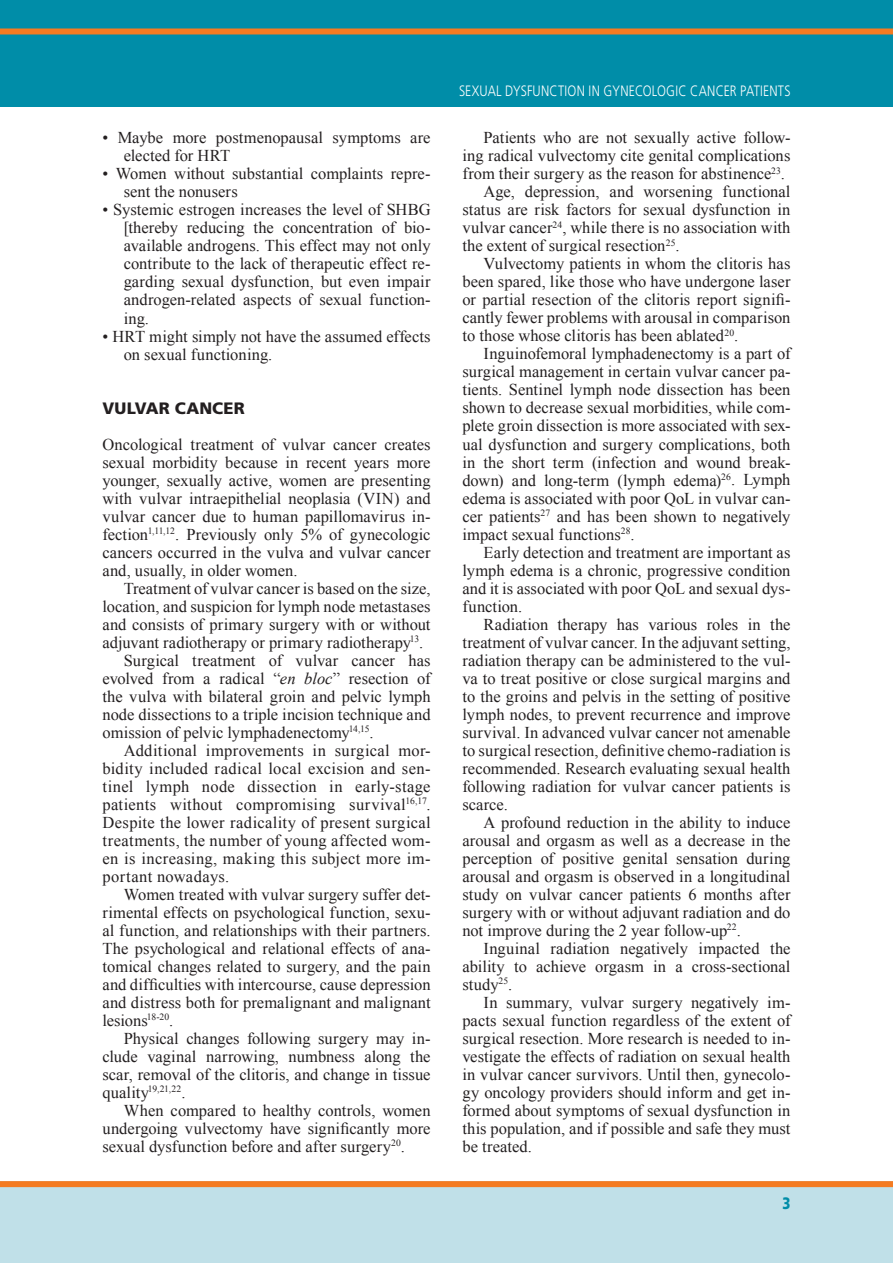
<style>
.page{position:relative;width:893px;height:1263px;background:#fff}
.page>*{position:absolute;margin:0;border:0;box-sizing:border-box;transform-origin:0 0}
.t1{font:16.5px/18px "Times New Roman";color:#231f20}
.t2{font:16.5px "Times New Roman";letter-spacing:.02em;color:#231f20}
.t3{font:16.5px "Times New Roman";letter-spacing:.025em;color:#231f20}
.t4{font:900 16.5px "Frutiger";letter-spacing:.01em;color:#231f20}
.t5{font:900 16.5px "Frutiger";color:#008da8;scale:.8 1}
.t6{font:300 15px "Frutiger";letter-spacing:.02em;color:#fff;scale:.82 1}
.s1{font-style:italic}
</style>
<div class="page">
<div style="left:0;top:0;width:893px;height:106px;background:#008da8"></div>
<div style="left:0;top:1181px;width:893px;height:82px;background:#c0e0e8"></div>
<div style="left:0;top:28px;width:893px;height:6px;background:#f47b21"></div>
<div style="left:0;top:1181px;width:893px;height:6px;background:#f47b21"></div>
<p class="t1" style="left:124px;top:129px;width:308px;text-indent:-21px">• Maybe more postmenopausal symptoms are elected for HRT</p>
<p class="t1" style="left:124px;top:165px;width:308px;text-indent:-21px">• Women without substantial complaints repre&shy;sent the nonusers</p>
<p class="t1" style="left:124px;top:201px;width:308px;text-align:justify;text-indent:-21px">• Systemic estrogen increases the level of SHBG [thereby reducing the concentration of bio&shy;available androgens. This effect may not only contribute to the lack of therapeutic effect re&shy;garding sexual dysfunction, but even impair androgen-related aspects of sexual function&shy;ing.</p>
<p class="t1" style="left:124px;top:327px;width:308px;text-indent:-21px">• HRT might simply not have the assumed effects on sexual functioning.</p>
<p class="t4" style="left:102px;top:398px;width:144px">VULVAR CANCER</p>
<p class="t1" style="left:102px;top:435px;width:330px;text-align:justify">Oncological treatment of vulvar cancer creates sexual morbidity because in recent years more younger, sexually active, women are presenting with vulvar intraepithelial neoplasia (VIN) and vulvar cancer due to human papillomavirus in&shy;fection<sup>1,11,12</sup>. Previously only 5% of gynecologic cancers occurred in the vulva and vulvar cancer and, usually, in older women.</p>
<p class="t1" style="left:124px;top:579px;width:308px">Treatment of vulvar cancer is based on the size,</p>
<p class="t1" style="left:102px;top:597px;width:330px">location, and suspicion for lymph node metastases</p>
<p class="t1" style="left:102px;top:615px;width:330px">and consists of primary surgery with or without</p>
<p class="t1" style="left:102px;top:633px;width:322px">adjuvant radiotherapy or primary radiotherapy<sup>13</sup>.</p>
<p class="t1" style="left:124px;top:651px;width:308px">Surgical treatment of vulvar cancer has</p>
<p class="t1" style="left:102px;top:669px;width:330px">evolved from a radical “<span class="s1">en bloc</span>” resection of</p>
<p class="t1" style="left:102px;top:687px;width:330px">the vulva with bilateral groin and pelvic lymph</p>
<p class="t1" style="left:102px;top:705px;width:330px">node dissections to a triple incision technique and</p>
<p class="t1" style="left:102px;top:723px;width:273px">omission of pelvic lymphadenectomy<sup>14,15</sup>.</p>
<p class="t2" style="left:124px;top:739px;width:308px">Additional improvements in surgical mor-</p>
<p class="t2" style="left:102px;top:757px;width:330px">bidity included radical local excision and sen-</p>
<p class="t2" style="left:102px;top:775px;width:330px">tinel lymph node dissection in early-stage</p>
<p class="t2" style="left:102px;top:793px;width:330px">patients without compromising survival<sup>16,17</sup>.</p>
<p class="t3" style="left:102px;top:811px;width:330px">Despite the lower radicality of present surgical</p>
<p class="t2" style="left:102px;top:829px;width:330px">treatments, the number of young affected wom-</p>
<p class="t3" style="left:102px;top:847px;width:330px">en is increasing, making this subject more im-</p>
<p class="t2" style="left:102px;top:865px;width:128px">portant nowadays.</p>
<p class="t1" style="left:124px;top:885px;width:308px">Women treated with vulvar surgery suffer det-</p>
<p class="t1" style="left:102px;top:903px;width:330px">rimental effects on psychological function, sexu-</p>
<p class="t1" style="left:102px;top:921px;width:330px">al function, and relationships with their partners.</p>
<p class="t1" style="left:102px;top:939px;width:330px">The psychological and relational effects of ana-</p>
<p class="t1" style="left:102px;top:957px;width:330px">tomical changes related to surgery, and the pain</p>
<p class="t1" style="left:102px;top:975px;width:330px">and difficulties with intercourse, cause depression</p>
<p class="t1" style="left:102px;top:993px;width:330px">and distress both for premalignant and malignant</p>
<p class="t1" style="left:102px;top:1011px;width:72px">lesions<sup>18-20</sup>.</p>
<p class="t1" style="left:124px;top:1029px;width:308px">Physical changes following surgery may in-</p>
<p class="t1" style="left:102px;top:1047px;width:330px">clude vaginal narrowing, numbness along the</p>
<p class="t1" style="left:102px;top:1065px;width:330px">scar, removal of the clitoris, and change in tissue</p>
<p class="t1" style="left:102px;top:1083px;width:84px">quality<sup>19,21,22</sup>.</p>
<p class="t1" style="left:124px;top:1101px;width:308px">When compared to healthy controls, women</p>
<p class="t1" style="left:102px;top:1119px;width:330px">undergoing vulvectomy have significantly more</p>
<p class="t1" style="left:102px;top:1137px;width:304px">sexual dysfunction before and after surgery<sup>20</sup>.</p>
<p class="t6" style="left:459px;top:83px;width:406px">SEXUAL DYSFUNCTION IN GYNECOLOGIC CANCER PATIENTS</p>
<p class="t1" style="left:484px;top:129px;width:308px">Patients who are not sexually active follow-</p>
<p class="t1" style="left:462px;top:147px;width:330px">ing radical vulvectomy cite genital complications</p>
<p class="t1" style="left:462px;top:165px;width:324px">from their surgery as the reason for abstinence<sup>23</sup>.</p>
<p class="t1" style="left:484px;top:183px;width:308px">Age, depression, and worsening functional</p>
<p class="t1" style="left:462px;top:201px;width:330px">status are risk factors for sexual dysfunction in</p>
<p class="t1" style="left:462px;top:219px;width:330px">vulvar cancer<sup>24</sup>, while there is no association with</p>
<p class="t1" style="left:462px;top:237px;width:219px">the extent of surgical resection<sup>25</sup>.</p>
<p class="t1" style="left:484px;top:255px;width:308px">Vulvectomy patients in whom the clitoris has</p>
<p class="t1" style="left:462px;top:273px;width:330px">been spared, like those who have undergone laser</p>
<p class="t1" style="left:462px;top:291px;width:330px">or partial resection of the clitoris report signifi-</p>
<p class="t1" style="left:462px;top:309px;width:330px">cantly fewer problems with arousal in comparison</p>
<p class="t1" style="left:462px;top:327px;width:278px">to those whose clitoris has been ablated<sup>20</sup>.</p>
<p class="t1" style="left:484px;top:345px;width:308px">Inguinofemoral lymphadenectomy is a part of</p>
<p class="t1" style="left:462px;top:363px;width:330px">surgical management in certain vulvar cancer pa-</p>
<p class="t1" style="left:462px;top:381px;width:330px">tients. Sentinel lymph node dissection has been</p>
<p class="t1" style="left:462px;top:399px;width:330px">shown to decrease sexual morbidities, while com-</p>
<p class="t1" style="left:462px;top:417px;width:330px">plete groin dissection is more associated with sex-</p>
<p class="t1" style="left:462px;top:435px;width:330px">ual dysfunction and surgery complications, both</p>
<p class="t1" style="left:462px;top:453px;width:330px">in the short term (infection and wound break-</p>
<p class="t1" style="left:462px;top:471px;width:330px">down) and long-term (lymph edema)<sup>26</sup>. Lymph</p>
<p class="t1" style="left:462px;top:489px;width:330px">edema is associated with poor QoL in vulvar can-</p>
<p class="t1" style="left:462px;top:507px;width:330px">cer patients<sup>27</sup> and has been shown to negatively</p>
<p class="t1" style="left:462px;top:525px;width:174px">impact sexual functions<sup>28</sup>.</p>
<p class="t1" style="left:484px;top:543px;width:308px">Early detection and treatment are important as</p>
<p class="t1" style="left:462px;top:561px;width:330px">lymph edema is a chronic, progressive condition</p>
<p class="t1" style="left:462px;top:579px;width:330px">and it is associated with poor QoL and sexual dys-</p>
<p class="t1" style="left:462px;top:597px;width:62px">function.</p>
<p class="t1" style="left:484px;top:615px;width:308px">Radiation therapy has various roles in the</p>
<p class="t1" style="left:462px;top:633px;width:330px">treatment of vulvar cancer. In the adjuvant setting,</p>
<p class="t1" style="left:462px;top:651px;width:330px">radiation therapy can be administered to the vul-</p>
<p class="t1" style="left:462px;top:669px;width:330px">va to treat positive or close surgical margins and</p>
<p class="t1" style="left:462px;top:687px;width:330px">to the groins and pelvis in the setting of positive</p>
<p class="t1" style="left:462px;top:705px;width:330px">lymph nodes, to prevent recurrence and improve</p>
<p class="t1" style="left:462px;top:723px;width:330px">survival. In advanced vulvar cancer not amenable</p>
<p class="t1" style="left:462px;top:741px;width:330px">to surgical resection, definitive chemo-radiation is</p>
<p class="t1" style="left:462px;top:759px;width:330px">recommended. Research evaluating sexual health</p>
<p class="t1" style="left:462px;top:777px;width:330px">following radiation for vulvar cancer patients is</p>
<p class="t1" style="left:462px;top:795px;width:47px">scarce.</p>
<p class="t1" style="left:484px;top:813px;width:308px">A profound reduction in the ability to induce</p>
<p class="t1" style="left:462px;top:831px;width:330px">arousal and orgasm as well as a decrease in the</p>
<p class="t1" style="left:462px;top:849px;width:330px">perception of positive genital sensation during</p>
<p class="t1" style="left:462px;top:867px;width:330px">arousal and orgasm is observed in a longitudinal</p>
<p class="t1" style="left:462px;top:885px;width:330px">study on vulvar cancer patients 6 months after</p>
<p class="t1" style="left:462px;top:903px;width:330px">surgery with or without adjuvant radiation and do</p>
<p class="t1" style="left:462px;top:921px;width:280px">not improve during the 2 year follow-up<sup>22</sup>.</p>
<p class="t1" style="left:484px;top:939px;width:308px">Inguinal radiation negatively impacted the</p>
<p class="t1" style="left:462px;top:957px;width:330px">ability to achieve orgasm in a cross-sectional</p>
<p class="t1" style="left:462px;top:975px;width:51px">study<sup>25</sup>.</p>
<p class="t1" style="left:484px;top:993px;width:308px">In summary, vulvar surgery negatively im-</p>
<p class="t1" style="left:462px;top:1011px;width:330px">pacts sexual function regardless of the extent of</p>
<p class="t1" style="left:462px;top:1029px;width:330px">surgical resection. More research is needed to in-</p>
<p class="t1" style="left:462px;top:1047px;width:330px">vestigate the effects of radiation on sexual health</p>
<p class="t1" style="left:462px;top:1065px;width:330px">in vulvar cancer survivors. Until then, gynecolo-</p>
<p class="t1" style="left:462px;top:1083px;width:330px">gy oncology providers should inform and get in-</p>
<p class="t1" style="left:462px;top:1101px;width:330px">formed about symptoms of sexual dysfunction in</p>
<p class="t1" style="left:462px;top:1119px;width:330px">this population, and if possible and safe they must</p>
<p class="t1" style="left:462px;top:1137px;width:71px">be treated.</p>
<p class="t5" style="left:782px;top:1193px;width:12px">3</p>
</div>
